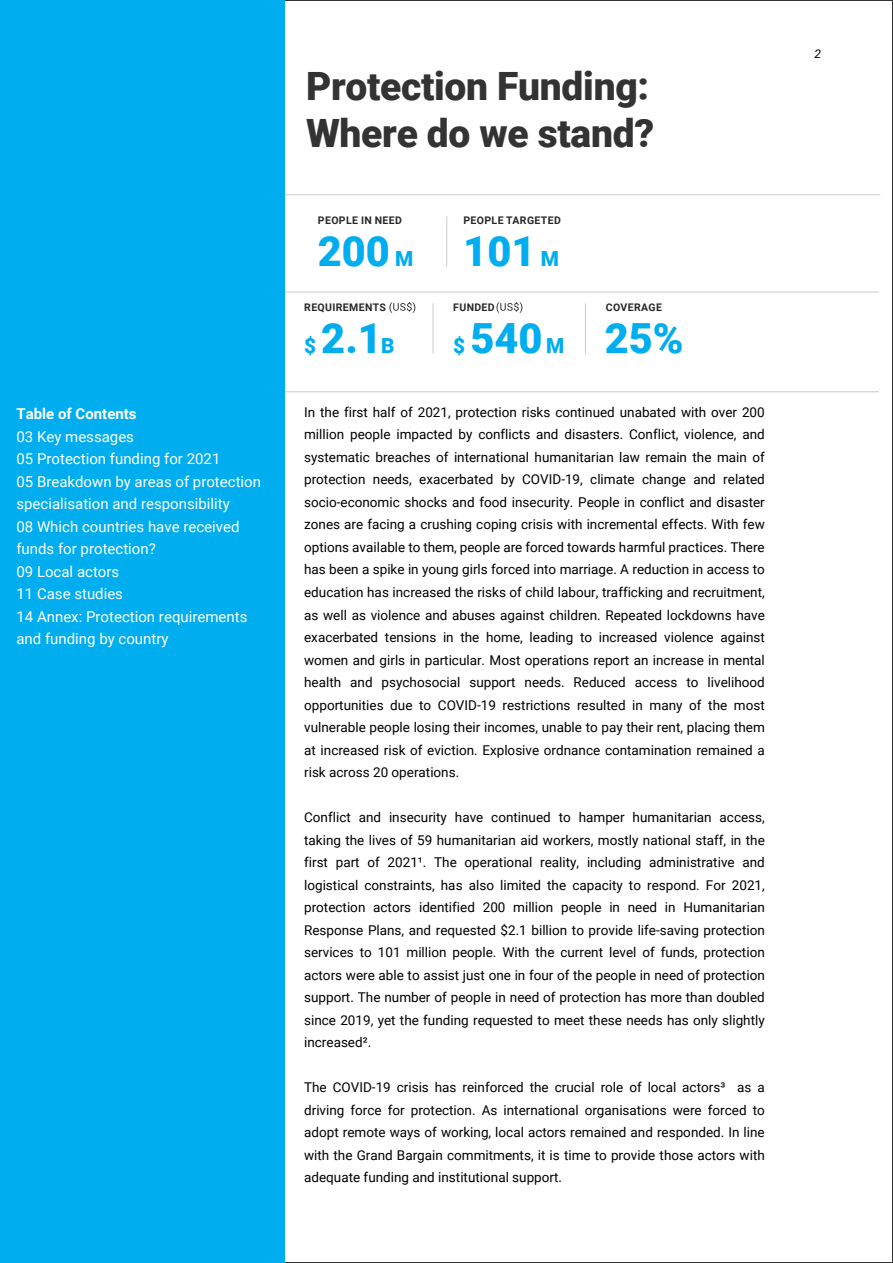
<style>
.page{position:relative;width:893px;height:1263px;background:#fff}
.page>*{position:absolute;margin:0;border:0;box-sizing:border-box;transform-origin:0 0}
.t1{font:900 41.55px/87px "Roboto";color:#00adee}
.t2{font:900 39px/46.8px "Roboto";letter-spacing:-.01em;color:#333}
.t3{font:15px/22.5px "Roboto";color:#fff}
.t4{font:700 15px "Roboto";color:#fff}
.t5{font:13.5px/22.5px "Roboto";color:#000;text-align:justify}
.t6{font:italic 12px "Roboto";color:#000}
.t7{font:700 10.5px "Roboto";letter-spacing:.035em;color:#292829}
.s1{font-size:20.85px}
</style>
<div class="page">
<hr style="left:247px;top:292px;width:632px;height:1px;background:#c9cbcd">
<hr style="left:247px;top:391px;width:632px;height:1px;background:#c9cbcd">
<svg style="left:389px;top:302px;width:26px;height:11px"></svg>
<svg style="left:497px;top:302px;width:25px;height:11px"></svg>
<hr style="left:247px;top:194px;width:633px;height:1px;background:#c9cbcd">
<hr style="left:446px;top:216px;width:1px;height:50px;background:#c9cbcd">
<hr style="left:433px;top:303px;width:1px;height:50px;background:#c9cbcd">
<hr style="left:585px;top:303px;width:1px;height:50px;background:#c9cbcd">
<div style="left:0;top:0;width:285px;height:1263px;background:#00adee"></div>
<p class="t4" style="left:16px;top:403px;width:122px">Table of Contents</p>
<p class="t3" style="left:16px;top:425px;width:246px">03 Key messages<br>05 Protection funding for 2021<br>05 Breakdown by areas of protection specialisation and responsibility<br>08 Which countries have received funds for protection?<br>09 Local actors<br>11 Case studies<br>14 Annex: Protection requirements and funding by country</p>
<h2 class="t2" style="left:306px;top:61px;width:350px">Protection Funding:<br>Where do we stand?</h2>
<p class="t7" style="left:318px;top:213px;width:86px">PEOPLE IN NEED</p>
<p class="t7" style="left:463px;top:213px;width:99px">PEOPLE TARGETED</p>
<h1 class="t1" style="left:304px;top:206px;width:256px;text-indent:14px">200 <span class="s1">M</span> 101 <span class="s1">M $</span> 2.1 <span class="s1">B</span></h1>
<p class="t7" style="left:304px;top:300px;width:83px">REQUIREMENTS</p>
<p class="t7" style="left:453px;top:300px;width:43px">FUNDED</p>
<h1 class="t1" style="left:453px;top:293px;width:113px"><span class="s1">$</span> 540 <span class="s1">M</span></h1>
<p class="t7" style="left:606px;top:300px;width:58px">COVERAGE</p>
<h1 class="t1" style="left:605px;top:293px;width:80px">25%</h1>
<p class="t5" style="left:304px;top:400px;width:462px">In the first half of 2021, protection risks continued unabated with over 200 million people impacted by conflicts and disasters. Conflict, violence, and systematic breaches of international humanitarian law remain the main of protection needs, exacerbated by COVID-19, climate change and related socio-economic shocks and food insecurity. People in conflict and disaster zones are facing a crushing coping crisis with incremental effects. With few options available to them, people are forced towards harmful practices. There has been a spike in young girls forced into marriage. A reduction in access to education has increased the risks of child labour, trafficking and recruitment, as well as violence and abuses against children. Repeated lockdowns have exacerbated tensions in the home, leading to increased violence against women and girls in particular. Most operations report an increase in mental health and psychosocial support needs. Reduced access to livelihood opportunities due to COVID-19 restrictions resulted in many of the most vulnerable people losing their incomes, unable to pay their rent, placing them at increased risk of eviction. Explosive ordnance contamination remained a risk across 20 operations.</p>
<p class="t5" style="left:304px;top:805px;width:462px">Conflict and insecurity have continued to hamper humanitarian access, taking the lives of 59 humanitarian aid workers, mostly national staff, in the first part of 2021¹. The operational reality, including administrative and logistical constraints, has also limited the capacity to respond. For 2021, protection actors identified 200 million people in need in Humanitarian Response Plans, and requested $2.1 billion to provide life-saving protection services to 101 million people. With the current level of funds, protection actors were able to assist just one in four of the people in need of protection support. The number of people in need of protection has more than doubled since 2019, yet the funding requested to meet these needs has only slightly increased².</p>
<p class="t5" style="left:304px;top:1075px;width:462px">The COVID-19 crisis has reinforced the crucial role of local actors³ as a driving force for protection. As international organisations were forced to adopt remote ways of working, local actors remained and responded. In line with the Grand Bargain commitments, it is time to provide those actors with adequate funding and institutional support.</p>
<p class="t6" style="left:814px;top:45px;width:8px">2</p>
</div>
